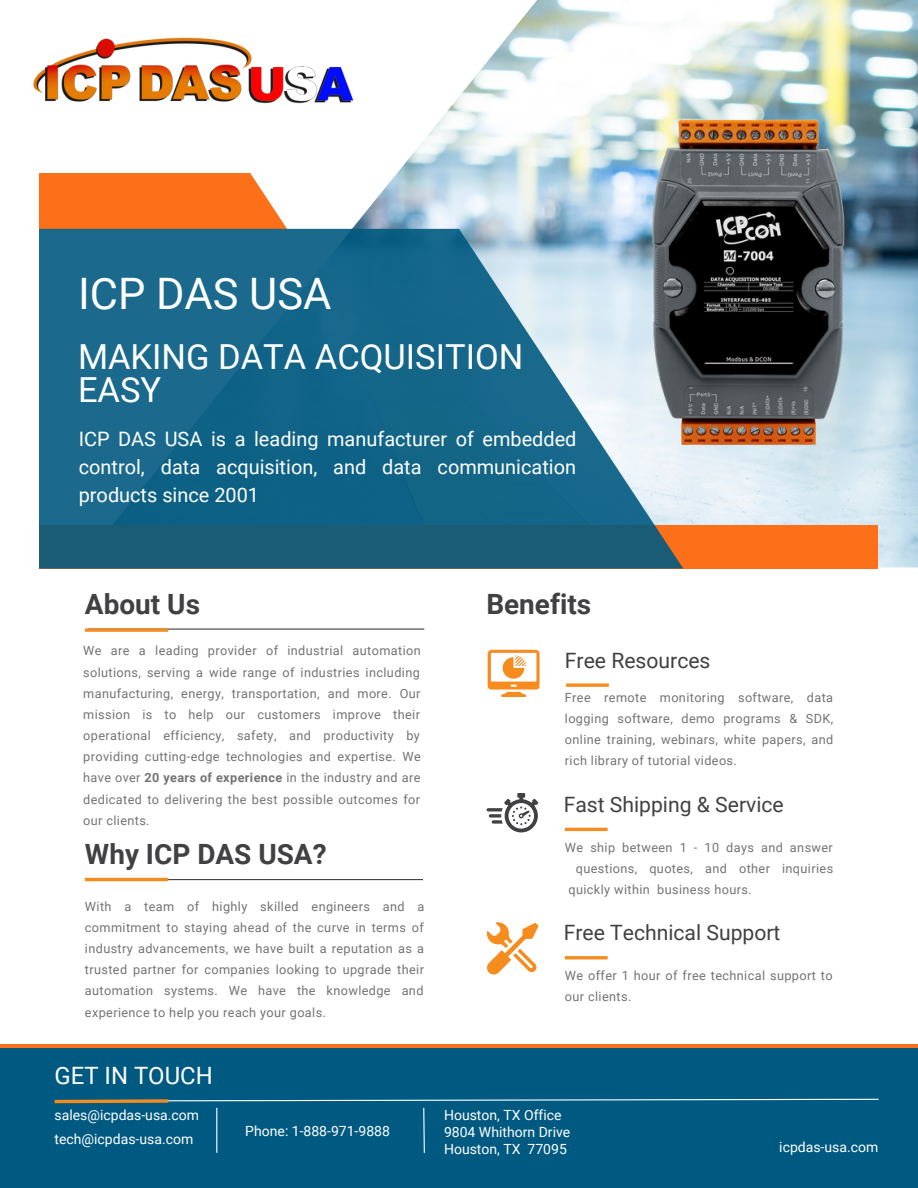
<style>
.page{position:relative;width:918px;height:1188px;background:#fff}
.page>*{position:absolute;margin:0;border:0;box-sizing:border-box;transform-origin:0 0}
.t1{font:43.35px "Roboto";color:#fff}
.t2{font:34.5px/33.5px "Roboto";color:#fff}
.t3{font:700 27.9px "Roboto";color:#414042}
.t4{font:23.85px "Roboto";color:#fff}
.t5{font:21.15px "Roboto";color:#414042}
.t6{font:19.95px/28.2px "Roboto";color:#fff;text-align:justify}
.t7{font:13.95px/16.8px "Roboto";color:#fff}
.t8{font:12.75px/21.1px "Roboto";letter-spacing:.03em;color:#737373;text-align:justify}
.s1{font-weight:700}
</style>
<div class="page">
<img style="left:287px;top:0;width:631px;height:567px">
<img style="left:565px;top:99px;width:353px;height:368px">
<svg style="left:39px;top:173px;width:248px;height:56px;background:#fb7a2a"></svg>
<div style="left:39px;top:525px;width:839px;height:44px;background:#fc7019"></div>
<svg style="left:39px;top:229px;width:644px;height:340px;background:#347794"></svg>
<div style="left:0;top:1047px;width:917px;height:141px;background:#005980"></div>
<hr style="left:0;top:1044px;width:917px;height:4px;background:#fc7019">
<hr style="left:88px;top:629px;width:336px;height:1px;background:#414042">
<hr style="left:87px;top:879px;width:336px;height:1px;background:#414042">
<svg style="left:85px;top:628px;width:83px;height:4px"></svg>
<hr style="left:85px;top:878px;width:83px;height:3px;background:#f68b1e">
<svg style="left:488px;top:650px;width:52px;height:46px"></svg>
<svg style="left:566px;top:683px;width:43px;height:4px"></svg>
<svg style="left:487px;top:793px;width:51px;height:39px"></svg>
<hr style="left:565px;top:828px;width:43px;height:3px;background:#f68b1e">
<svg style="left:486px;top:922px;width:52px;height:52px"></svg>
<hr style="left:565px;top:956px;width:43px;height:3px;background:#f68b1e">
<svg style="left:54px;top:1098px;width:825px;height:55px"></svg>
<img style="left:33px;top:21px;width:328px;height:111px">
<h1 class="t1" style="left:78px;top:269px;width:255px">ICP DAS USA</h1>
<h2 class="t2" style="left:78px;top:340px;width:447px">MAKING DATA ACQUISITION<br>EASY</h2>
<h3 class="t6" style="left:79px;top:425px;width:499px">ICP DAS USA is a leading manufacturer of embedded control, data acquisition, and data communication products since 2001</h3>
<h3 class="t3" style="left:85px;top:588px;width:117px">About Us</h3>
<h3 class="t3" style="left:486px;top:588px;width:106px">Benefits</h3>
<p class="t8" style="left:83px;top:641px;width:339px">We are a leading provider of industrial automation solutions, serving a wide range of industries including manufacturing, energy, transportation, and more. Our mission is to help our customers improve their operational efficiency, safety, and productivity by providing cutting-edge technologies and expertise. We have over <span class="s1">20 years of experience</span> in the industry and are dedicated to delivering the best possible outcomes for our clients.</p>
<h3 class="t5" style="left:565px;top:648px;width:147px">Free Resources</h3>
<p class="t8" style="left:565px;top:687px;width:270px">Free remote monitoring software, data logging software, demo programs &amp; SDK, online training, webinars, white papers, and rich library of tutorial videos.</p>
<h3 class="t5" style="left:564px;top:792px;width:222px">Fast Shipping &amp; Service</h3>
<p class="t8" style="left:565px;top:837px;width:270px">We ship between 1 - 10 days and answer</p>
<p class="t8" style="left:576px;top:858px;width:259px">questions, quotes, and other inquiries</p>
<p class="t8" style="left:568px;top:879px;width:185px">quickly within business hours.</p>
<h3 class="t5" style="left:564px;top:921px;width:218px">Free Technical Support</h3>
<p class="t8" style="left:565px;top:965px;width:269px">We offer 1 hour of free technical support to our clients.</p>
<h3 class="t3" style="left:85px;top:838px;width:243px">Why ICP DAS USA?</h3>
<p class="t8" style="left:85px;top:896px;width:341px">With a team of highly skilled engineers and a commitment to staying ahead of the curve in terms of industry advancements, we have built a reputation as a trusted partner for companies looking to upgrade their automation systems. We have the knowledge and experience to help you reach your goals.</p>
<h3 class="t4" style="left:55px;top:1062px;width:160px">GET IN TOUCH</h3>
<p class="t7" style="left:55px;top:1107px;width:146px">sales@icpdas-usa.com</p>
<p class="t7" style="left:55px;top:1131px;width:140px">tech@icpdas-usa.com</p>
<p class="t7" style="left:245px;top:1122px;width:146px">Phone: 1-888-971-9888</p>
<p class="t7" style="left:444px;top:1107px;width:128px">Houston, TX Office<br>9804 Whithorn Drive<br>Houston, TX 77095</p>
<p class="t7" style="left:779px;top:1139px;width:101px">icpdas-usa.com</p>
</div>
